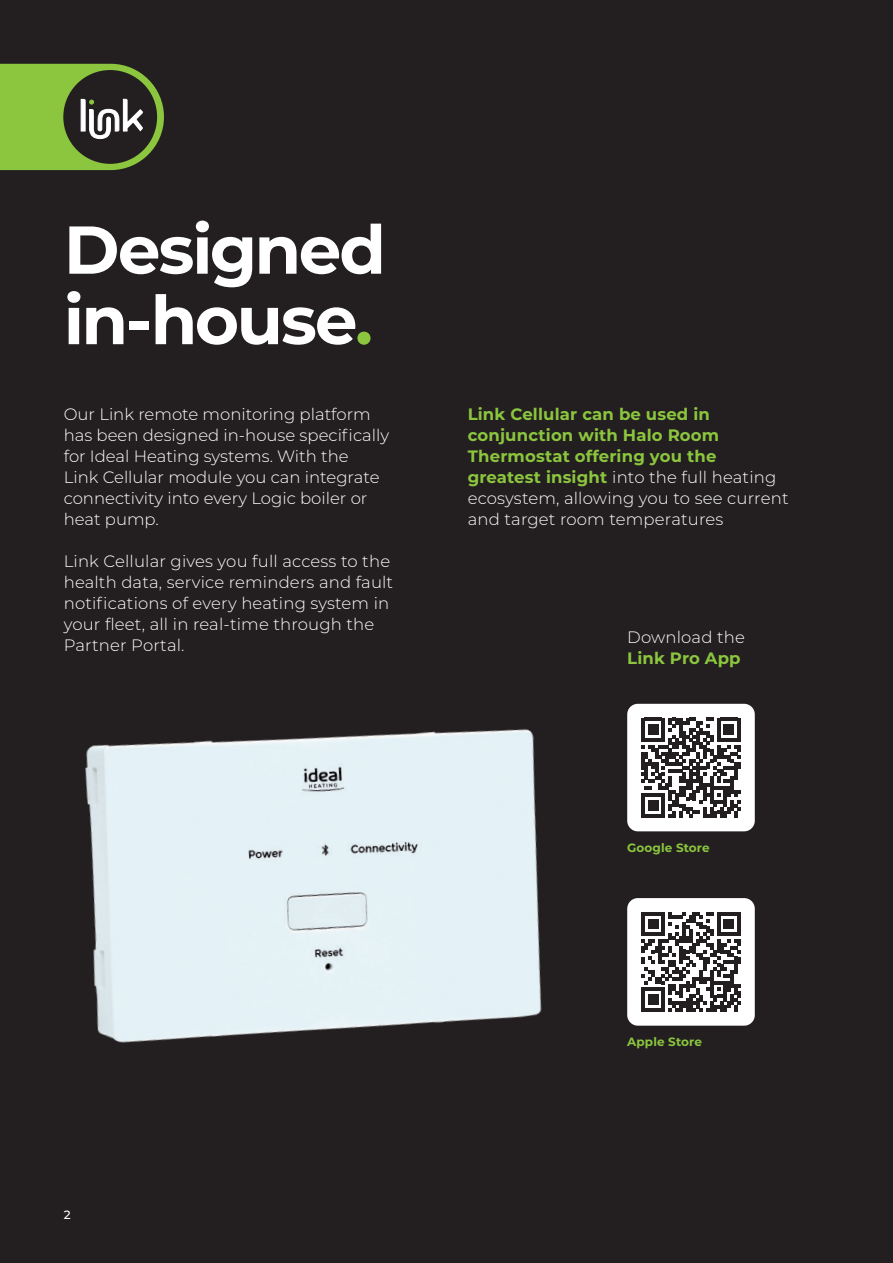
<style>
.page{position:relative;width:893px;height:1263px;background:#231f20}
.page>*{position:absolute;margin:0;border:0;box-sizing:border-box;transform-origin:0 0}
.t1{font:700 67.5px/70.5px "Montserrat";letter-spacing:-.035em;color:#fff}
.t2{font:300 16.5px/21px "Montserrat";color:#fff}
.t3{font:700 16.5px/21px "Montserrat";letter-spacing:.01em;color:#8bc63e}
.t4{font:700 12px "Montserrat";letter-spacing:.01em;color:#8bc63e}
.t5{font:500 12px "Montserrat";color:#fff}
.s1{color:#8bc63e}
.s2{font-weight:300;color:#fff}
</style>
<div class="page">
<svg style="left:0;top:64px;width:164px;height:106px"></svg>
<div style="left:627px;top:704px;width:128px;height:127px;background:#fff;border-radius:11px"></div>
<svg style="left:641px;top:717px;width:100px;height:100px"></svg>
<div style="left:627px;top:898px;width:128px;height:128px;background:#fff;border-radius:11px"></div>
<svg style="left:641px;top:912px;width:100px;height:100px"></svg>
<img style="left:85px;top:729px;width:457px;height:314px">
<h1 class="t1" style="left:64px;top:211px;width:324px">Designed in-house<span class="s1">.</span></h1>
<p class="t2" style="left:64px;top:403px;width:327px">Our Link remote monitoring platform has been designed in-house specifically for Ideal Heating systems. With the<br>Link Cellular module you can integrate connectivity into every Logic boiler or heat pump.</p>
<p class="t2" style="left:64px;top:550px;width:331px">Link Cellular gives you full access to the health data, service reminders and fault notifications of every heating system in your fleet, all in real-time through the Partner Portal.</p>
<p class="t5" style="left:64px;top:1207px;width:8px">2</p>
<p class="t3" style="left:468px;top:403px;width:322px">Link Cellular can be used in conjunction with Halo Room<br>Thermostat offering you the greatest insight <span class="s2">into the full heating ecosystem, allowing you to see current and target room temperatures</span></p>
<p class="t2" style="left:627px;top:626px;width:119px">Download the</p>
<p class="t3" style="left:627px;top:647px;width:115px">Link Pro App</p>
<p class="t4" style="left:627px;top:839px;width:84px">Google Store</p>
<p class="t4" style="left:627px;top:1033px;width:76px">Apple Store</p>
</div>
